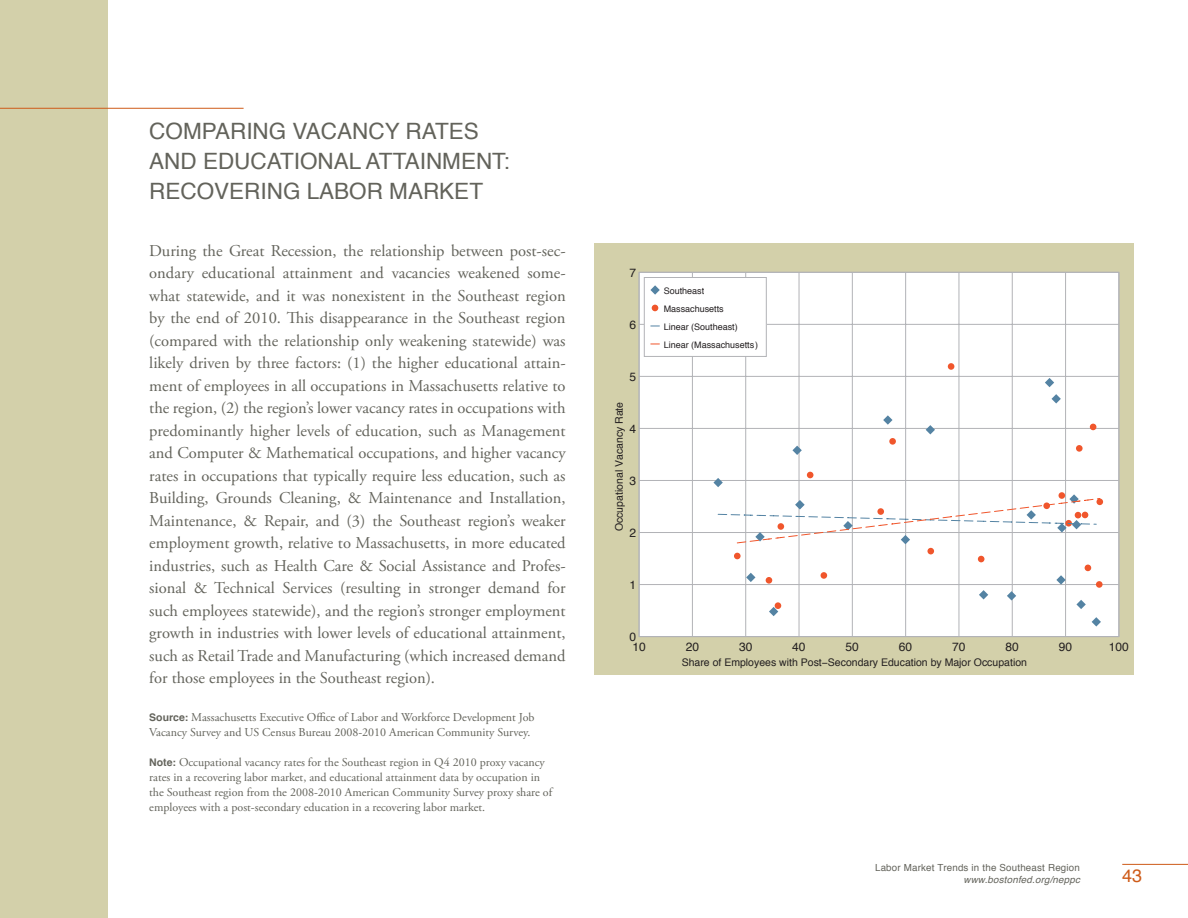
<style>
.page{position:relative;width:1188px;height:918px;background:#fff}
.page>*{position:absolute;margin:0;border:0;box-sizing:border-box;transform-origin:0 0}
.t1{font:22.5px "Helvetica";color:#63635b}
.t2{font:18px "Helvetica";color:#ce5b19}
.t3{font:16.5px/22.5px "Adobe Garamond Pro";color:#63635b;text-align:justify}
.t4{font:12px/15px "Adobe Garamond Pro";color:#63635b}
.t5{font:12px "Helvetica";color:#231f20}
.t6{font:10.5px "Helvetica";color:#231f20}
.t7{font:9.75px "Helvetica";letter-spacing:.02em;color:#63635b}
.t8{font:italic 9.75px "Helvetica";letter-spacing:.02em;color:#63635b}
.t9{font:9px/18px "Helvetica";color:#231f20}
.s1{font-family:"Helvetica";font-weight:700;font-size:10.5px}
</style>
<div class="page">
<div style="left:0;top:0;width:108px;height:918px;background:#d3d0aa"></div>
<hr style="left:1122px;top:864px;width:66px;height:1px;background:#ce5b19">
<hr style="left:0;top:108px;width:244px;height:1px;background:#ce5b19">
<div style="left:594px;top:243px;width:540px;height:432px;background:#d3d0aa"></div>
<div style="left:639px;top:272px;width:480px;height:365px;background:#fff"></div>
<hr style="left:639px;top:272px;width:480px;height:1px;background:#b2b3b7">
<hr style="left:639px;top:324px;width:480px;height:1px;background:#b2b3b7">
<hr style="left:639px;top:376px;width:480px;height:1px;background:#b2b3b7">
<hr style="left:639px;top:428px;width:480px;height:1px;background:#b2b3b7">
<hr style="left:639px;top:480px;width:480px;height:1px;background:#b2b3b7">
<hr style="left:639px;top:532px;width:480px;height:1px;background:#b2b3b7">
<hr style="left:639px;top:584px;width:480px;height:1px;background:#b2b3b7">
<hr style="left:639px;top:636px;width:480px;height:1px;background:#b2b3b7">
<hr style="left:1119px;top:272px;width:1px;height:365px;background:#b2b3b7">
<hr style="left:1065px;top:272px;width:1px;height:365px;background:#b2b3b7">
<hr style="left:1012px;top:272px;width:1px;height:365px;background:#b2b3b7">
<hr style="left:959px;top:272px;width:1px;height:365px;background:#b2b3b7">
<hr style="left:905px;top:272px;width:1px;height:365px;background:#b2b3b7">
<hr style="left:852px;top:272px;width:1px;height:365px;background:#b2b3b7">
<hr style="left:799px;top:272px;width:1px;height:365px;background:#b2b3b7">
<hr style="left:745px;top:272px;width:1px;height:365px;background:#b2b3b7">
<hr style="left:692px;top:272px;width:1px;height:365px;background:#b2b3b7">
<hr style="left:639px;top:272px;width:1px;height:365px;background:#b2b3b7">
<svg style="left:1007px;top:591px;width:9px;height:10px"></svg>
<svg style="left:1045px;top:378px;width:9px;height:9px"></svg>
<svg style="left:1056px;top:575px;width:10px;height:10px"></svg>
<svg style="left:1052px;top:394px;width:9px;height:10px"></svg>
<svg style="left:1092px;top:617px;width:9px;height:10px"></svg>
<svg style="left:1076px;top:600px;width:10px;height:9px"></svg>
<svg style="left:883px;top:415px;width:10px;height:10px"></svg>
<svg style="left:979px;top:590px;width:9px;height:9px"></svg>
<svg style="left:792px;top:446px;width:10px;height:9px"></svg>
<svg style="left:713px;top:478px;width:10px;height:9px"></svg>
<svg style="left:926px;top:425px;width:9px;height:9px"></svg>
<svg style="left:769px;top:607px;width:9px;height:9px"></svg>
<svg style="left:746px;top:573px;width:9px;height:9px"></svg>
<div style="left:1076px;top:445px;width:7px;height:7px;background:#f0562c;border-radius:50%"></div>
<svg style="left:1090px;top:424px;width:6px;height:6px"></svg>
<div style="left:1096px;top:499px;width:7px;height:6px;background:#f0562c;border-radius:50%"></div>
<div style="left:1096px;top:581px;width:7px;height:7px;background:#f0562c;border-radius:50%"></div>
<svg style="left:1085px;top:565px;width:6px;height:6px"></svg>
<div style="left:1059px;top:492px;width:6px;height:7px;background:#f0562c;border-radius:50%"></div>
<div style="left:889px;top:438px;width:7px;height:7px;background:#f0562c;border-radius:50%"></div>
<svg style="left:978px;top:556px;width:6px;height:6px"></svg>
<svg style="left:807px;top:472px;width:6px;height:6px"></svg>
<div style="left:734px;top:553px;width:7px;height:6px;background:#f0562c;border-radius:50%"></div>
<div style="left:948px;top:363px;width:6px;height:7px;background:#f0562c;border-radius:50%"></div>
<div style="left:927px;top:548px;width:7px;height:6px;background:#f0562c;border-radius:50%"></div>
<div style="left:775px;top:602px;width:6px;height:7px;background:#f0562c;border-radius:50%"></div>
<div style="left:821px;top:572px;width:6px;height:7px;background:#f0562c;border-radius:50%"></div>
<div style="left:766px;top:577px;width:6px;height:7px;background:#f0562c;border-radius:50%"></div>
<svg style="left:718px;top:494px;width:383px;height:50px"></svg>
<div style="left:644px;top:278px;width:122px;height:78px;background:#fff"></div>
<div style="left:644px;top:277px;width:123px;height:80px;border:1px solid #b2b3b7"></div>
<svg style="left:650px;top:285px;width:10px;height:10px"></svg>
<svg style="left:652px;top:305px;width:6px;height:6px"></svg>
<h1 class="t1" style="left:149px;top:116px;width:32px">Comparin</h1>
<h1 class="t1" style="left:269px;top:116px;width:40px">g Vacanc</h1>
<h1 class="t1" style="left:385px;top:116px;width:53px">y Rates</h1>
<h1 class="t1" style="left:149px;top:146px;width:116px">and Educational</h1>
<h1 class="t1" style="left:366px;top:146px;width:29px">Attainment</h1>
<h1 class="t1" style="left:504px;top:146px;width:8px">:</h1>
<h1 class="t1" style="left:149px;top:176px;width:33px">Reco</h1>
<h1 class="t1" style="left:214px;top:176px;width:29px">verin</h1>
<h1 class="t1" style="left:283px;top:176px;width:53px">g Labor</h1>
<h1 class="t1" style="left:389px;top:176px;width:80px">Market</h1>
<p class="t3" style="left:149px;top:240px;width:418px">During the Great Recession, the relationship between post-sec&shy;ondary educational attainment and vacancies weakened some&shy;what statewide, and it was nonexistent in the Southeast region by the end of 2010. This disappearance in the Southeast region (compared with the relationship only weakening statewide) was likely driven by three factors: (1) the higher educational attain&shy;ment of employees in all occupations in Massachusetts relative to the region, (2) the region’s lower vacancy rates in occupations with predominantly higher levels of education, such as Management and Computer &amp; Mathematical occupations, and higher vacancy rates in occupations that typically require less education, such as Building, Grounds Cleaning, &amp; Maintenance and Installation, Maintenance, &amp; Repair, and (3) the Southeast region’s weaker employment growth, relative to Massachusetts, in more educated industries, such as Health Care &amp; Social Assistance and Profes&shy;sional &amp; Technical Services (resulting in stronger demand for such employees statewide), and the region’s stronger employment growth in industries with lower levels of educational attainment, such as Retail Trade and Manufacturing (which increased demand for those employees in the Southeast region).</p>
<p class="t4" style="left:149px;top:710px;width:387px"><span class="s1">Source:</span> Massachusetts Executive Office of Labor and Workforce Development Job<br>Vacancy Survey and US Census Bureau 2008-2010 American Community Survey.</p>
<p class="t4" style="left:149px;top:755px;width:404px"><span class="s1">Note:</span> Occupational vacancy rates for the Southeast region in Q4 2010 proxy vacancy rates in a recovering labor market, and educational attainment data by occupation in the Southeast region from the 2008-2010 American Community Survey proxy share of employees with a post-secondary education in a recovering labor market.</p>
<p class="t5" style="left:629px;top:264px;width:8px">7</p>
<p class="t5" style="left:629px;top:316px;width:8px">6</p>
<p class="t5" style="left:629px;top:368px;width:8px">5</p>
<p class="t6" style="left:612px;top:531px;width:131px;rotate:-90deg">Occupational Vacancy Rate</p>
<p class="t5" style="left:629px;top:420px;width:8px">4</p>
<p class="t5" style="left:629px;top:472px;width:8px">3</p>
<p class="t5" style="left:629px;top:524px;width:8px">2</p>
<p class="t5" style="left:629px;top:576px;width:8px">1</p>
<p class="t9" style="left:664px;top:283px;width:96px">Southeast<br>Massachusetts<br>Linear (Southeast)<br>Linear (Massachusetts)</p>
<p class="t5" style="left:629px;top:628px;width:8px">0</p>
<p class="t5" style="left:632px;top:639px;width:15px">10</p>
<p class="t5" style="left:686px;top:639px;width:15px">20</p>
<p class="t5" style="left:739px;top:639px;width:15px">30</p>
<p class="t5" style="left:792px;top:638px;width:15px">40</p>
<p class="t5" style="left:845px;top:638px;width:15px">50</p>
<p class="t5" style="left:899px;top:638px;width:15px">60</p>
<p class="t5" style="left:952px;top:638px;width:15px">70</p>
<p class="t5" style="left:1005px;top:638px;width:15px">80</p>
<p class="t5" style="left:1059px;top:638px;width:15px">90</p>
<p class="t5" style="left:1109px;top:638px;width:22px">100</p>
<p class="t6" style="left:682px;top:655px;width:347px">Share of Employees with Post−Secondary Education by Major Occupation</p>
<p class="t7" style="left:875px;top:861px;width:206px">Labor Market Trends in the Southeast Region</p>
<p class="t8" style="left:964px;top:871px;width:118px">www.bostonfed.org/neppc</p>
<p class="t2" style="left:1122px;top:864px;width:22px">43</p>
</div>
